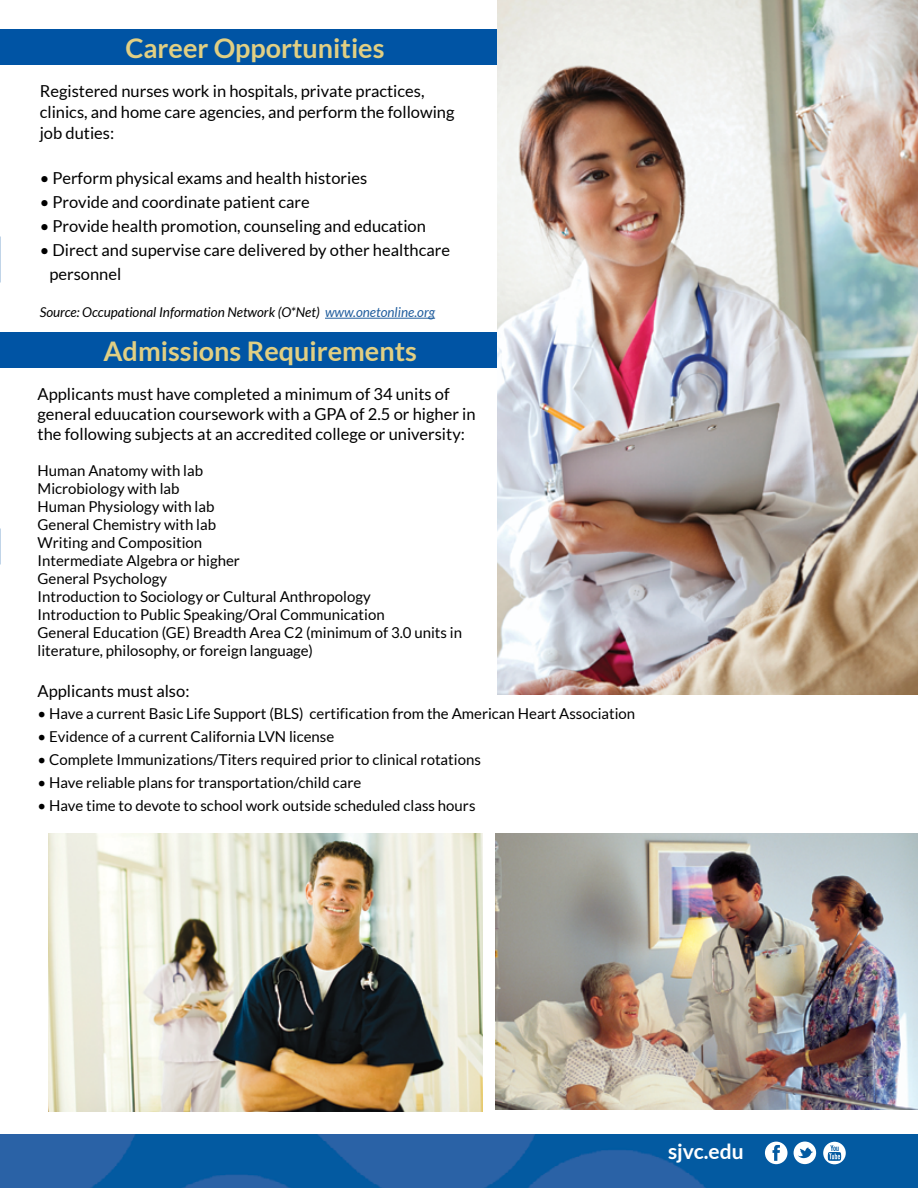
<style>
.page{position:relative;width:918px;height:1188px;background:#fff}
.page>*{position:absolute;margin:0;border:0;box-sizing:border-box;transform-origin:0 0}
.t1{font:700 27px "Lato";color:#e1cf83}
.t2{font:700 21px "Lato";color:#fff}
.t3{font:16.5px/21px "Lato";color:#000}
.t4{font:15px/18px "Lato";color:#000}
.t5{font:italic 13.5px "Lato";color:#000}
.s1{color:#215e9e}
</style>
<div class="page">
<div style="left:0;top:29px;width:778px;height:36px;background:#0054a4"></div>
<div style="left:0;top:332px;width:778px;height:36px;background:#0054a4"></div>
<img style="left:0;top:1134px;width:918px;height:54px">
<hr style="left:325px;top:318px;width:110px;height:1px;background:#215e9e">
<img style="left:497px;top:0;width:421px;height:694px">
<img style="left:49px;top:833px;width:434px;height:279px">
<svg style="left:794px;top:1142px;width:22px;height:22px"></svg>
<svg style="left:765px;top:1142px;width:23px;height:22px"></svg>
<svg style="left:823px;top:1142px;width:23px;height:22px"></svg>
<img style="left:496px;top:833px;width:422px;height:276px">
<img style="left:0;top:242px;width:1px;height:287px">
<p class="t1" style="left:125px;top:32px;width:261px">Career Opportunities</p>
<p class="t3" style="left:40px;top:80px;width:416px">Registered nurses work in hospitals, private practices, clinics, and home care agencies, and perform the following job duties:</p>
<p class="t3" style="left:40px;top:167px;width:329px">• Perform physical exams and health histories</p>
<p class="t3" style="left:40px;top:191px;width:272px">• Provide and coordinate patient care</p>
<p class="t3" style="left:40px;top:215px;width:388px">• Provide health promotion, counseling and education</p>
<p class="t3" style="left:49px;top:238px;width:402px;line-height:24px;text-indent:-10px">• Direct and supervise care delivered by other healthcare personnel</p>
<p class="t5" style="left:40px;top:305px;width:397px">Source: Occupational Information Network (O*Net) <span class="s1">www.onetonline.org</span></p>
<p class="t1" style="left:103px;top:335px;width:315px">Admissions Requirements</p>
<p class="t3" style="left:38px;top:384px;width:440px;line-height:19.8px">Applicants must have completed a minimum of 34 units of general eduucation coursework with a GPA of 2.5 or higher in the following subjects at an accredited college or university:</p>
<p class="t4" style="left:38px;top:461px;width:167px">Human Anatomy with lab</p>
<p class="t4" style="left:38px;top:479px;width:144px">Microbiology with lab</p>
<p class="t4" style="left:38px;top:497px;width:178px">Human Physiology with lab</p>
<p class="t4" style="left:38px;top:515px;width:180px">General Chemistry with lab</p>
<p class="t4" style="left:38px;top:533px;width:166px">Writing and Composition</p>
<p class="t4" style="left:38px;top:551px;width:204px">Intermediate Algebra or higher</p>
<p class="t4" style="left:38px;top:569px;width:131px">General Psychology</p>
<p class="t4" style="left:38px;top:587px;width:335px">Introduction to Sociology or Cultural Anthropology</p>
<p class="t4" style="left:38px;top:605px;width:349px">Introduction to Public Speaking/Oral Communication</p>
<p class="t4" style="left:38px;top:623px;width:426px">General Education (GE) Breadth Area C2 (minimum of 3.0 units in literature, philosophy, or foreign language)</p>
<p class="t3" style="left:38px;top:680px;width:153px">Applicants must also:</p>
<p class="t4" style="left:38px;top:705px;width:599px">• Have a current Basic Life Support (BLS) certification from the American Heart Association</p>
<p class="t4" style="left:38px;top:728px;width:298px">• Evidence of a current California LVN license</p>
<p class="t4" style="left:38px;top:750px;width:445px">• Complete Immunizations/Titers required prior to clinical rotations</p>
<p class="t4" style="left:38px;top:773px;width:325px">• Have reliable plans for transportation/child care</p>
<p class="t4" style="left:38px;top:796px;width:439px">• Have time to devote to school work outside scheduled class hours</p>
<p class="t2" style="left:668px;top:1140px;width:77px">sjvc.edu</p>
</div>
